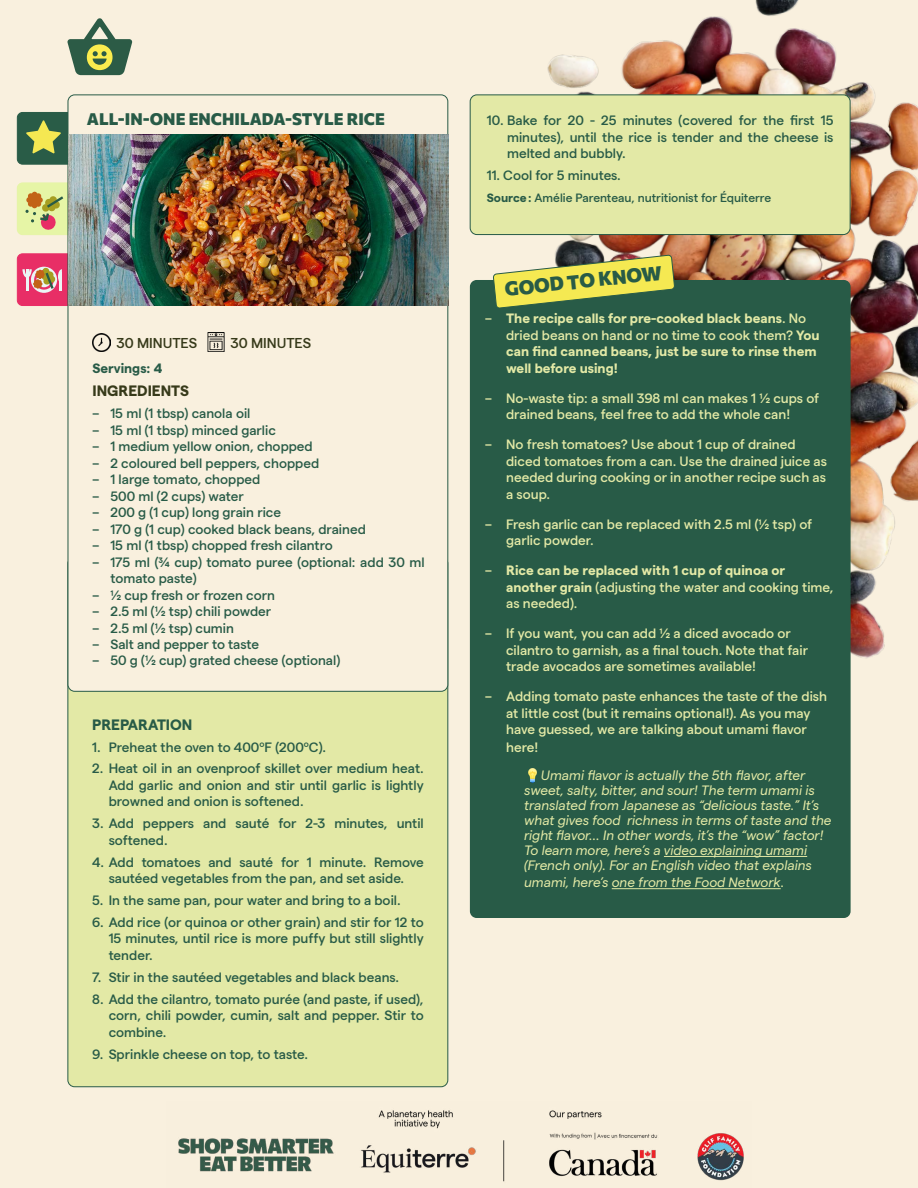
<style>
.page{position:relative;width:918px;height:1188px;background:#f9f0de}
.page>*{position:absolute;margin:0;border:0;box-sizing:border-box;transform-origin:0 0}
.t1{font:800 19.5px "Commissioner";color:#285b47}
.t2{font:800 16.5px "Commissioner";color:#285b47}
.t3{font:700 15px "Matter";color:#285b47}
.t4{font:700 15px "Matter";color:#373a1a}
.t5{font:500 14.25px "Matter";color:#373a1a}
.t6{font:500 13.5px/16.5px "Matter";color:#285b47;text-align:justify}
.t7{font:500 13.5px/16.5px "Matter";color:#e3e9a6}
.t8{font:italic 13.5px/15px "Matter";color:#e4eaa6}
.t9{font:700 13.5px/16.5px "Matter";color:#e3e9a6}
.t10{font:700 13.5px "Matter";color:#285b47}
.t11{font:500 12px "Matter";color:#285b47}
.s1{font-weight:700}
.s2{font-weight:500}
</style>
<div class="page">
<svg style="left:68px;top:18px;width:64px;height:57px"></svg>
<img style="left:178px;top:1110px;width:566px;height:72px">
<div style="left:17px;top:254px;width:57px;height:52px;background:#e82e66;border-radius:5px"></div>
<div style="left:17px;top:254px;width:57px;height:52px;border:1px solid #e82e66;border-radius:5px"></div>
<div style="left:19px;top:255px;width:49px;height:49px;background:#e82e66;border-radius:50%"></div>
<hr style="left:26px;top:269px;width:2px;height:22px;background:#ebf5f5">
<div style="left:31px;top:267px;width:26px;height:26px;background:#ebf5f5;border-radius:50%"></div>
<hr style="left:59px;top:272px;width:3px;height:19px;background:#ebf5f5">
<svg style="left:22px;top:267px;width:40px;height:23px"></svg>
<div style="left:36px;top:271px;width:8px;height:7px;background:#c26317;border-radius:50%"></div>
<div style="left:17px;top:183px;width:57px;height:52px;background:#e6f5a6;border-radius:5px"></div>
<div style="left:17px;top:183px;width:57px;height:52px;border:1px solid #e6f5a6;border-radius:5px"></div>
<div style="left:19px;top:184px;width:49px;height:50px;background:#e6f5a6;border-radius:50%"></div>
<svg style="left:25px;top:192px;width:38px;height:38px"></svg>
<div style="left:17px;top:112px;width:57px;height:52px;background:#295c47;border-radius:5px"></div>
<div style="left:17px;top:112px;width:57px;height:52px;border:1px solid #295c47;border-radius:5px"></div>
<div style="left:19px;top:114px;width:49px;height:49px;background:#295c47;border-radius:50%"></div>
<svg style="left:26px;top:120px;width:35px;height:34px"></svg>
<img style="left:445px;top:0;width:473px;height:717px">
<div style="left:470px;top:95px;width:380px;height:140px;background:#e3e9a6;border-radius:7px"></div>
<div style="left:470px;top:94px;width:381px;height:141px;border:1px solid #285b47;border-radius:7px"></div>
<div style="left:68px;top:557px;width:380px;height:530px;background:#e3e9a6;border-radius:7px"></div>
<div style="left:68px;top:95px;width:380px;height:596px;background:#f9f0de;border-radius:7px"></div>
<img style="left:207px;top:332px;width:18px;height:19px">
<img style="left:92px;top:333px;width:18px;height:18px">
<img style="left:68px;top:135px;width:380px;height:171px">
<div style="left:470px;top:280px;width:381px;height:638px;background:#285b47;border-radius:7px"></div>
<hr style="left:664px;top:856px;width:143px;height:1px;background:#e4eaa6">
<hr style="left:612px;top:888px;width:169px;height:1px;background:#e4eaa6">
<svg style="left:493px;top:255px;width:182px;height:53px"></svg>
<p class="t2" style="left:87px;top:105px;width:300px">ALL-IN-ONE ENCHILADA-STYLE RICE</p>
<p class="t5" style="left:116px;top:332px;width:82px">30 MINUTES</p>
<p class="t5" style="left:230px;top:332px;width:82px">30 MINUTES</p>
<p class="t10" style="left:92px;top:358px;width:71px">Servings: 4</p>
<p class="t4" style="left:92px;top:380px;width:98px">INGREDIENTS</p>
<p class="t6" style="left:92px;top:404px;width:160px">– 15 ml (1 tbsp) canola oil</p>
<p class="t6" style="left:92px;top:420px;width:185px">– 15 ml (1 tbsp) minced garlic</p>
<p class="t6" style="left:92px;top:437px;width:222px">– 1 medium yellow onion, chopped</p>
<p class="t6" style="left:92px;top:453px;width:228px">– 2 coloured bell peppers, chopped</p>
<p class="t6" style="left:92px;top:470px;width:169px">– 1 large tomato, chopped</p>
<p class="t6" style="left:92px;top:486px;width:153px">– 500 ml (2 cups) water</p>
<p class="t6" style="left:92px;top:503px;width:190px">– 200 g (1 cup) long grain rice</p>
<p class="t6" style="left:92px;top:519px;width:275px">– 170 g (1 cup) cooked black beans, drained</p>
<p class="t6" style="left:92px;top:536px;width:242px">– 15 ml (1 tbsp) chopped fresh cilantro</p>
<p class="t6" style="left:110px;top:552px;width:316px;text-indent:-18px">– 175 ml (¾ cup) tomato puree (optional: add 30 ml tomato paste)</p>
<p class="t6" style="left:92px;top:585px;width:184px">– ½ cup fresh or frozen corn</p>
<p class="t6" style="left:92px;top:602px;width:180px">– 2.5 ml (½ tsp) chili powder</p>
<p class="t6" style="left:92px;top:618px;width:143px">– 2.5 ml (½ tsp) cumin</p>
<p class="t6" style="left:92px;top:635px;width:168px">– Salt and pepper to taste</p>
<p class="t6" style="left:92px;top:651px;width:249px">– 50 g (½ cup) grated cheese (optional)</p>
<p class="t3" style="left:92px;top:713px;width:102px">PREPARATION</p>
<p class="t6" style="left:92px;top:737px;width:235px">1. Preheat the oven to 400ºF (200ºC).</p>
<p class="t6" style="left:109px;top:759px;width:317px;text-indent:-16px">2. Heat oil in an ovenproof skillet over medium heat.<br>Add garlic and onion and stir until garlic is lightly browned and onion is softened.</p>
<p class="t6" style="left:109px;top:814px;width:317px;text-indent:-16px">3. Add peppers and sauté for 2-3 minutes, until softened.</p>
<p class="t6" style="left:92px;top:853px;width:333px;text-align:center">4. Add tomatoes and sauté for 1 minute. Remove sautéed vegetables from the pan, and set aside.</p>
<p class="t6" style="left:92px;top:891px;width:310px">5. In the same pan, pour water and bring to a boil.</p>
<p class="t6" style="left:109px;top:913px;width:317px;text-indent:-16px">6. Add rice (or quinoa or other grain) and stir for 12 to 15 minutes, until rice is more puffy but still slightly tender.</p>
<p class="t6" style="left:92px;top:968px;width:308px">7. Stir in the sautéed vegetables and black beans.</p>
<p class="t6" style="left:109px;top:990px;width:317px;text-indent:-16px">8. Add the cilantro, tomato purée (and paste, if used), corn, chili powder, cumin, salt and pepper. Stir to combine.</p>
<p class="t6" style="left:92px;top:1045px;width:217px">9. Sprinkle cheese on top, to taste.</p>
<p class="t6" style="left:507px;top:111px;width:328px;text-indent:-20px">10. Bake for 20 - 25 minutes (covered for the first 15 minutes), until the rice is tender and the cheese is melted and bubbly.</p>
<p class="t6" style="left:487px;top:166px;width:136px">11. Cool for 5 minutes.</p>
<p class="t11" style="left:487px;top:189px;width:286px"><span class="s1">Source:</span> Amélie Parenteau, nutritionist for Équiterre</p>
<h1 class="t1" style="left:503px;top:273px;width:160px;rotate:-6deg">GOOD TO KNOW</h1>
<p class="t9" style="left:506px;top:309px;width:315px;text-indent:-21px"><span class="s2">–</span> The recipe calls for pre-cooked black beans<span class="s2">. No dried beans on hand or no time to cook them?</span> You can find canned beans, just be sure to rinse them well before using!</p>
<p class="t7" style="left:506px;top:389px;width:315px;text-indent:-21px">– No-waste tip: a small 398 ml can makes 1 ½ cups of drained beans, feel free to add the whole can!</p>
<p class="t7" style="left:506px;top:435px;width:322px;text-indent:-21px">– No fresh tomatoes? Use about 1 cup of drained diced tomatoes from a can. Use the drained juice as needed during cooking or in another recipe such as a soup.</p>
<p class="t7" style="left:506px;top:515px;width:308px;text-indent:-21px">– Fresh garlic can be replaced with 2.5 ml (½ tsp) of garlic powder.</p>
<p class="t9" style="left:506px;top:561px;width:329px;text-indent:-21px"><span class="s2">–</span> Rice can be replaced with 1 cup of quinoa or another grain <span class="s2">(adjusting the water and cooking time, as needed).</span></p>
<p class="t7" style="left:506px;top:624px;width:303px;text-indent:-21px">– If you want, you can add ½ a diced avocado or cilantro to garnish, as a final touch. Note that fair trade avocados are sometimes available!</p>
<p class="t7" style="left:506px;top:687px;width:322px;text-indent:-21px">– Adding tomato paste enhances the taste of the dish at little cost (but it remains optional!). As you may have guessed, we are talking about umami flavor here!</p>
<p class="t8" style="left:524px;top:767px;width:309px;text-indent:17px">Umami flavor is actually the 5th flavor, after sweet, salty, bitter, and sour! The term umami is translated from Japanese as “delicious taste.” It’s what gives food richness in terms of taste and the right flavor… In other words, it’s the “wow” factor!<br>To learn more, here’s a video explaining umami (French only). For an English video that explains</p>
<p class="t8" style="left:524px;top:874px;width:262px">umami, here’s one from the Food Network.</p>
</div>
